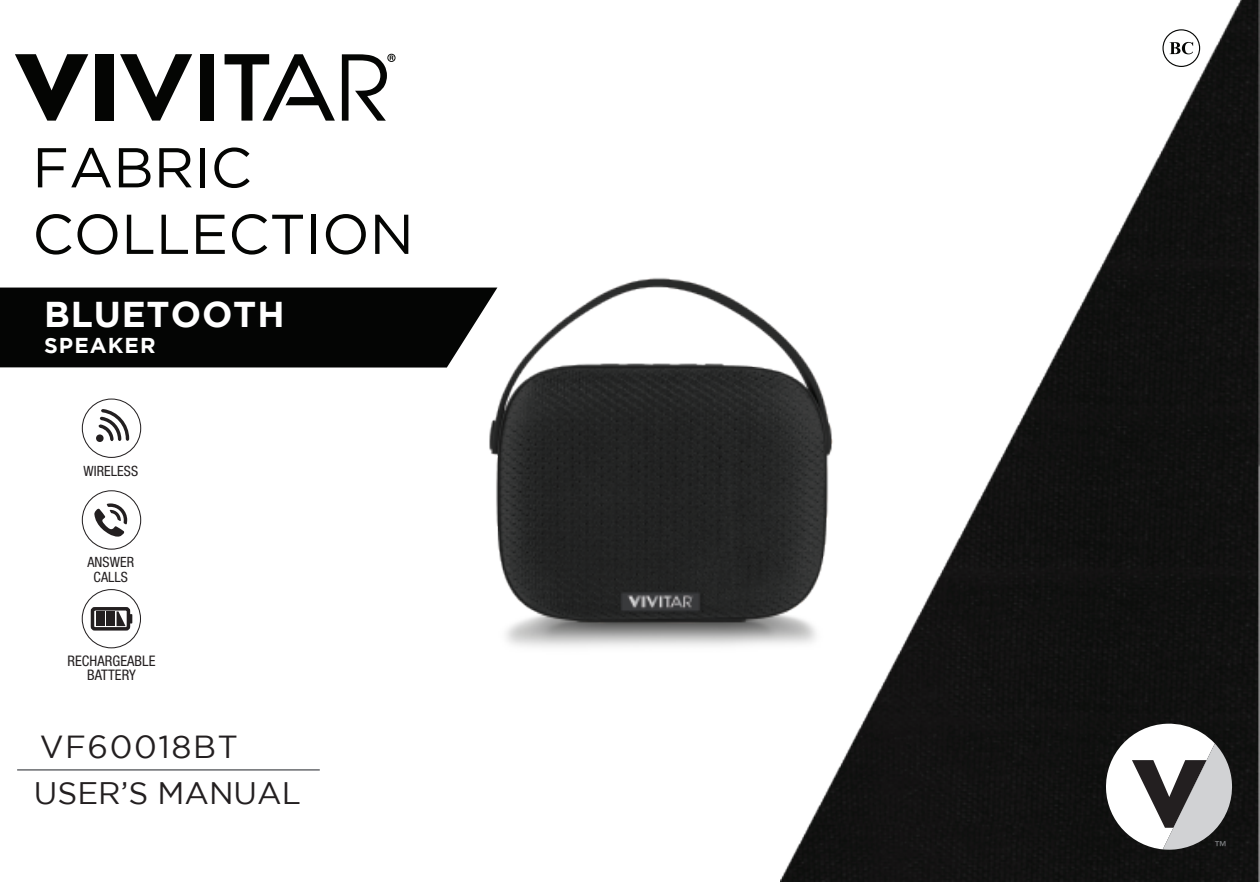
<style>
.page{position:relative;width:1260px;height:882px;background:#fff}
.page>*{position:absolute;margin:0;border:0;box-sizing:border-box;transform-origin:0 0}
.t1{font:56px/66.5px "Gotham";color:#040503}
.t2{font:700 35.7px "Gotham";letter-spacing:.025em;color:#fff}
.t3{font:31.85px "Gotham";letter-spacing:.05em;color:#231f20}
.t4{font:31.15px "Gotham";color:#231f20}
.t5{font:700 21.35px "Gotham";letter-spacing:.05em;color:#fff}
.t6{font:condensed 14.7px/14.7px "Helvetica Neue";letter-spacing:.005em;color:#231f20;text-align:center}
.t7{font:condensed 14.35px/14.3px "Helvetica Neue";letter-spacing:.005em;color:#231f20;text-align:center}
.t8{font:11.9px "Helvetica";color:#808285}
</style>
<div class="page">
<div style="left:0;top:288px;width:448px;height:80px;background:#040504"></div>
<hr style="left:17px;top:769px;width:303px;height:2px;background:#7e8083">
<svg style="left:15px;top:54px;width:73px;height:67px"></svg>
<div style="left:95px;top:54px;width:18px;height:67px;background:#040503"></div>
<svg style="left:120px;top:54px;width:72px;height:67px"></svg>
<div style="left:200px;top:54px;width:14px;height:67px;background:#040503"></div>
<svg style="left:342px;top:54px;width:54px;height:67px"></svg>
<svg style="left:225px;top:54px;width:110px;height:67px"></svg>
<svg style="left:82px;top:589px;width:59px;height:59px"></svg>
<svg style="left:82px;top:490px;width:59px;height:60px"></svg>
<svg style="left:82px;top:399px;width:59px;height:59px"></svg>
<img style="left:781px;top:0;width:479px;height:882px">
<svg style="left:1105px;top:723px;width:128px;height:127px"></svg>
<img style="left:448px;top:254px;width:425px;height:501px">
<h1 class="t1" style="left:32px;top:133px;width:383px">FABRIC<br>COLLECTION</h1>
<h2 class="t2" style="left:44px;top:294px;width:242px">BLUETOOTH</h2>
<h3 class="t5" style="left:44px;top:333px;width:113px">SPEAKER</h3>
<p class="t7" style="left:83px;top:463px;width:56px">WIRELESS</p>
<p class="t7" style="left:87px;top:555px;width:48px">ANSWER<br>CALLS</p>
<p class="t6" style="left:68px;top:653px;width:89px">RECHARGEABLE<br>BATTERY</p>
<h3 class="t3" style="left:40px;top:729px;width:200px">VF60018BT</h3>
<h3 class="t4" style="left:34px;top:776px;width:269px">USER’S MANUAL</h3>
<p class="t8" style="left:1215px;top:839px;width:13px">™</p>
</div>
